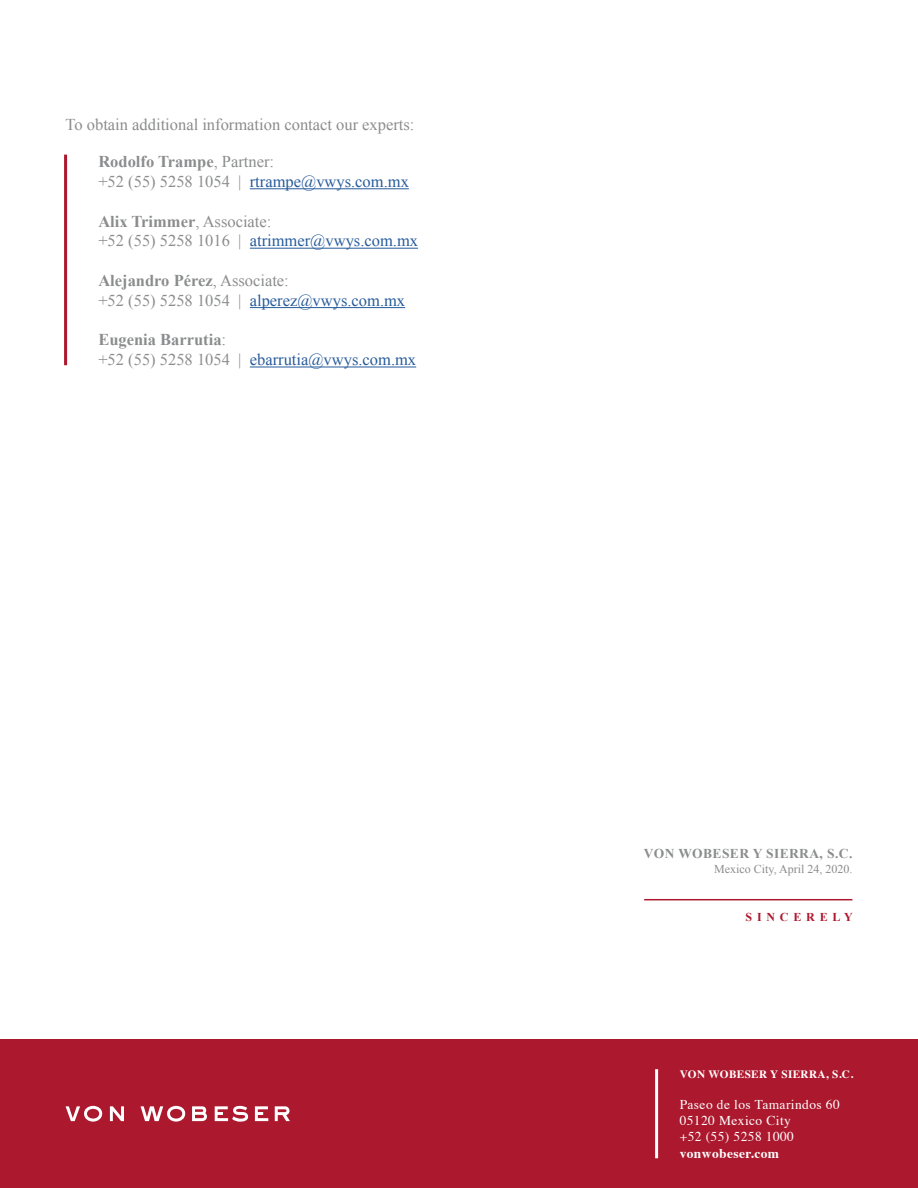
<style>
.page{position:relative;width:918px;height:1188px;background:#fff}
.page>*{position:absolute;margin:0;border:0;box-sizing:border-box;transform-origin:0 0}
.t1{font:16.5px/19.8px "Times New Roman";color:#8b8c8d}
.t2{font:16.5px/19.8px "Times New Roman";color:#275b9b}
.t3{font:13.5px/16.2px "Times";letter-spacing:.03em;color:#fff}
.t4{font:700 13.5px "Times New Roman";letter-spacing:.03em;color:#8b8c8d}
.t5{font:700 13.5px "Times";letter-spacing:.03em;color:#fff}
.t6{font:12px "Times New Roman";color:#8b8c8d}
.t7{font:700 12px "Times New Roman";letter-spacing:.4em;color:#ac182d}
.t8{font:700 11.25px "Times";letter-spacing:.03em;color:#fff}
.s1{font-weight:700}
.s2{color:#275b9b}
.s3{font-weight:700;color:#8b8c8d}
.s4{color:#8b8c8d}
</style>
<div class="page">
<hr style="left:250px;top:188px;width:159px;height:1px;background:#275b9b">
<hr style="left:250px;top:248px;width:168px;height:1px;background:#275b9b">
<hr style="left:250px;top:307px;width:155px;height:1px;background:#275b9b">
<hr style="left:250px;top:367px;width:166px;height:1px;background:#275b9b">
<hr style="left:64px;top:155px;width:3px;height:210px;background:#ac182d">
<div style="left:0;top:1040px;width:918px;height:148px;background:#ac182d"></div>
<svg style="left:66px;top:1106px;width:36px;height:16px"></svg>
<svg style="left:110px;top:1106px;width:14px;height:15px"></svg>
<svg style="left:141px;top:1106px;width:44px;height:16px"></svg>
<svg style="left:192px;top:1106px;width:15px;height:15px"></svg>
<svg style="left:215px;top:1106px;width:33px;height:16px"></svg>
<svg style="left:255px;top:1106px;width:13px;height:15px"></svg>
<svg style="left:275px;top:1106px;width:15px;height:15px"></svg>
<hr style="left:655px;top:1069px;width:3px;height:89px;background:#fff">
<hr style="left:644px;top:899px;width:208px;height:1px;background:#ac182d">
<p class="t1" style="left:66px;top:114px;width:350px">To obtain additional information contact our experts:</p>
<p class="t1" style="left:98px;top:152px;width:312px"><span class="s1">Rodolfo Trampe</span>, Partner:<br>+52 (55) 5258 1054 | <span class="s2">rtrampe@vwys.com.mx</span></p>
<p class="t1" style="left:98px;top:211px;width:321px"><span class="s1">Alix Trimmer</span>, Associate:<br>+52 (55) 5258 1016 | <span class="s2">atrimmer@vwys.com.mx</span></p>
<p class="t1" style="left:98px;top:270px;width:308px"><span class="s1">Alejandro Pérez</span>, Associate:<br>+52 (55) 5258 1054 | <span class="s2">alperez@vwys.com.mx</span></p>
<p class="t2" style="left:98px;top:330px;width:319px"><span class="s3">Eugenia Barrutia</span><span class="s4">:<br>+52 (55) 5258 1054 |</span> ebarrutia@vwys.com.mx</p>
<p class="t4" style="left:644px;top:844px;width:210px">VON WOBESER Y SIERRA, S.C.</p>
<p class="t6" style="left:714px;top:861px;width:140px">Mexico City, April 24, 2020.</p>
<p class="t7" style="left:746px;top:908px;width:109px">SINCERELY</p>
<p class="t8" style="left:680px;top:1063px;width:175px">VON WOBESER Y SIERRA, S.C.</p>
<p class="t3" style="left:680px;top:1095px;width:162px">Paseo de los Tamarindos 60<br>05120 Mexico City<br>+52 (55) 5258 1000</p>
<p class="t5" style="left:680px;top:1140px;width:101px">vonwobeser.com</p>
</div>
